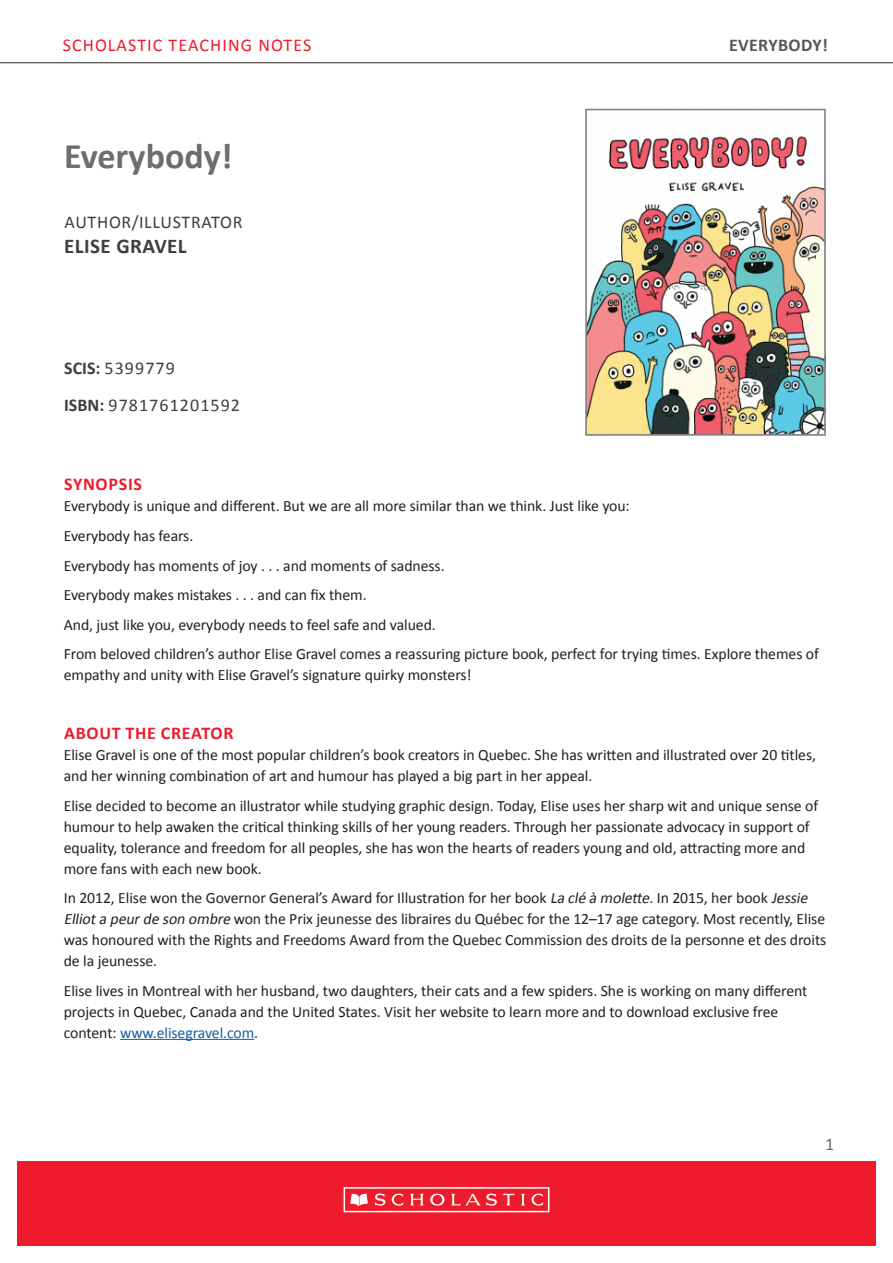
<style>
.page{position:relative;width:893px;height:1263px;background:#fff}
.page>*{position:absolute;margin:0;border:0;box-sizing:border-box;transform-origin:0 0}
.t1{font:700 36px "Calibri";color:#6c6d70}
.t2{font:700 21px "Calibri";letter-spacing:.02em;color:#3e3e3f}
.t3{font:18px "Calibri";letter-spacing:.06em;color:#3e3e3f}
.t4{font:18px "Calibri";letter-spacing:.06em;color:#ee1b2d}
.SUB_HEAD_1{font:700 18px "Calibri";letter-spacing:.04em;color:#ee1b2d}
.t5{font:18px "Calibri";letter-spacing:.04em;color:#3e3e3f}
.t6{font:700 18px "Calibri";letter-spacing:.02em;color:#57585a}
.t7{font:18px "Calibri";color:#6c6d70}
.Body_Copy__Para_spac{font:15.75px/21px "Calibri";letter-spacing:-.005em;color:#231f20}
.s1{font-weight:700}
.s2{font-style:italic}
.s3{color:#175d9e}
</style>
<div class="page">
<hr style="left:0;top:62px;width:893px;height:1px;background:#231f20">
<div style="left:17px;top:1161px;width:859px;height:85px;background:#ee1b2d"></div>
<div style="left:344px;top:1187px;width:205px;height:25px;border:2px solid #fff"></div>
<svg style="left:350px;top:1193px;width:18px;height:13px"></svg>
<svg style="left:375px;top:1193px;width:28px;height:13px"></svg>
<svg style="left:410px;top:1194px;width:14px;height:11px"></svg>
<svg style="left:521px;top:1194px;width:4px;height:11px"></svg>
<svg style="left:531px;top:1193px;width:12px;height:13px"></svg>
<svg style="left:430px;top:1194px;width:15px;height:11px"></svg>
<svg style="left:451px;top:1193px;width:64px;height:13px"></svg>
<img style="left:588px;top:136px;width:235px;height:297px">
<div style="left:585px;top:109px;width:241px;height:327px;border:2px solid #808285"></div>
<hr style="left:120px;top:1039px;width:134px;height:1px;background:#175d9e">
<p class="t4" style="left:63px;top:32px;width:250px">SCHOLASTIC TEACHING NOTES</p>
<p class="t6" style="left:729px;top:32px;width:100px">EVERYBODY!</p>
<p class="t1" style="left:64px;top:130px;width:170px">Everybody!</p>
<p class="t5" style="left:65px;top:209px;width:180px">AUTHOR/ILLUSTRATOR</p>
<p class="t2" style="left:64px;top:231px;width:124px">ELISE GRAVEL</p>
<p class="t3" style="left:64px;top:356px;width:112px"><span class="s1">SCIS:</span> 5399779</p>
<p class="t3" style="left:64px;top:392px;width:177px"><span class="s1">ISBN:</span> 9781761201592</p>
<p class="SUB_HEAD_1" style="left:64px;top:472px;width:79px">SYNOPSIS</p>
<p class="Body_Copy__Para_spac" style="left:64px;top:495px;width:568px">Everybody is unique and different. But we are all more similar than we think. Just like you:</p>
<p class="Body_Copy__Para_spac" style="left:64px;top:525px;width:131px">Everybody has fears.</p>
<p class="Body_Copy__Para_spac" style="left:64px;top:554px;width:382px">Everybody has moments of joy . . . and moments of sadness.</p>
<p class="Body_Copy__Para_spac" style="left:64px;top:584px;width:304px">Everybody makes mistakes . . . and can fix them.</p>
<p class="Body_Copy__Para_spac" style="left:64px;top:613px;width:374px">And, just like you, everybody needs to feel safe and valued.</p>
<p class="Body_Copy__Para_spac" style="left:64px;top:643px;width:757px">From beloved children’s author Elise Gravel comes a reassuring picture book, perfect for trying times. Explore themes of empathy and unity with Elise Gravel’s signature quirky monsters!</p>
<p class="SUB_HEAD_1" style="left:64px;top:720px;width:171px">ABOUT THE CREATOR</p>
<p class="Body_Copy__Para_spac" style="left:64px;top:744px;width:754px">Elise Gravel is one of the most popular children’s book creators in Quebec. She has written and illustrated over 20 titles, and her winning combination of art and humour has played a big part in her appeal.</p>
<p class="Body_Copy__Para_spac" style="left:64px;top:794px;width:756px">Elise decided to become an illustrator while studying graphic design. Today, Elise uses her sharp wit and unique sense of humour to help awaken the critical thinking skills of her young readers. Through her passionate advocacy in support of equality, tolerance and freedom for all peoples, she has won the hearts of readers young and old, attracting more and more fans with each new book.</p>
<p class="Body_Copy__Para_spac" style="left:64px;top:887px;width:764px">In 2012, Elise won the Governor General’s Award for Illustration for her book <span class="s2">La clé à molette</span>. In 2015, her book <span class="s2">Jessie Elliota peurde son ombre</span> won the Prix jeunesse des libraires du Québec for the 12–17 age category. Most recently, Elise was honoured with the Rights and Freedoms Award from the Quebec Commission des droits de la personne et des droits de la jeunesse.</p>
<p class="Body_Copy__Para_spac" style="left:64px;top:979px;width:745px">Elise lives in Montreal with her husband, two daughters, their cats and a few spiders. She is working on many different projects in Quebec, Canada and the United States. Visit her website to learn more and to download exclusive free content: <span class="s3">www.elisegravel.com</span>.</p>
<p class="t7" style="left:825px;top:1131px;width:11px">1</p>
</div>
